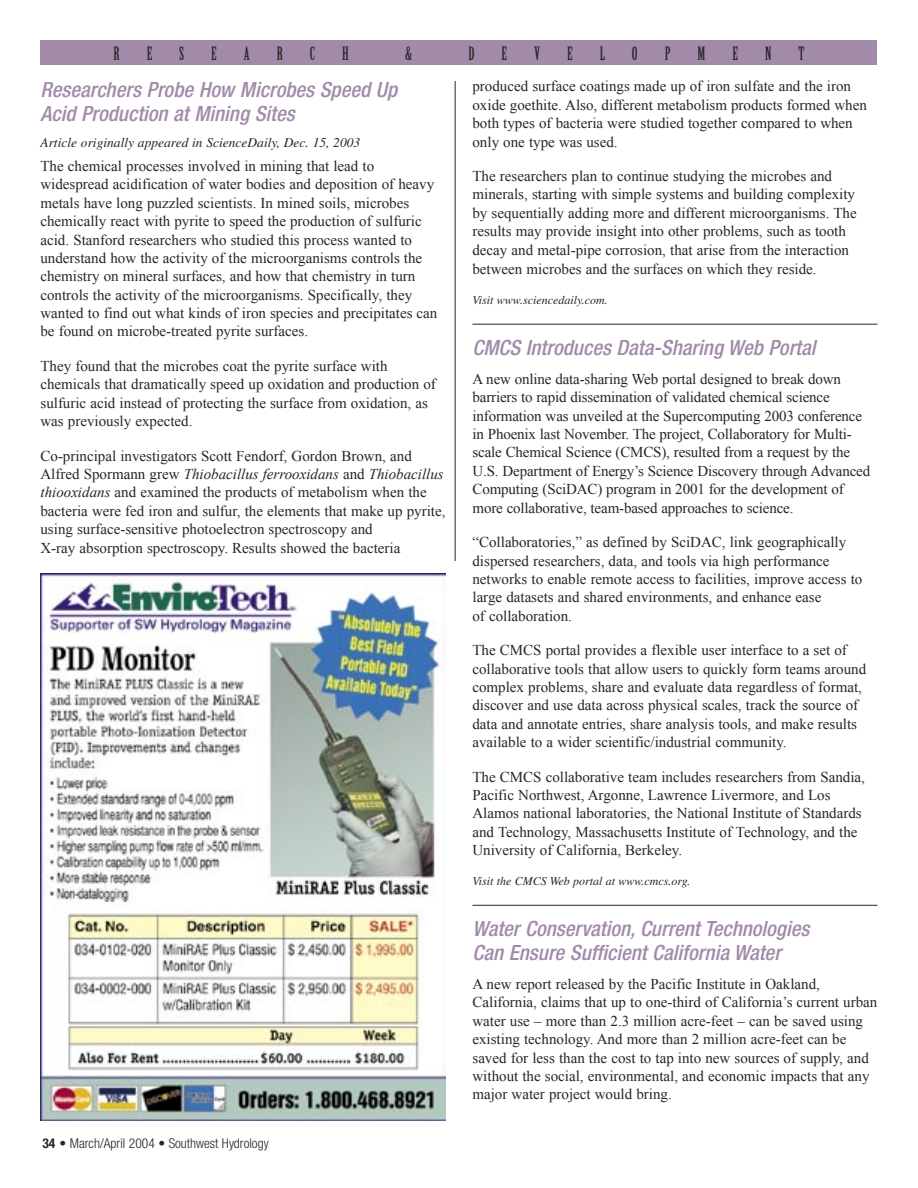
<style>
.page{position:relative;width:918px;height:1188px;background:#fff}
.page>*{position:absolute;margin:0;border:0;box-sizing:border-box;transform-origin:0 0}
.Headings{font:italic 500 condensed 21px/24px "Helvetica Neue LT";color:#a18ba9}
.t1{font:18px "Birch";color:#272525}
.Body{font:15px/18.3px "Times New Roman";color:#272525}
.Tag_line{font:italic 13.5px "Times";color:#272525}
.t2{font:300 condensed 13.5px "Helvetica Neue LT";color:#272525}
.Contact_line{font:italic 12px "Times";color:#272525}
.s1{font-style:italic}
.s2{font-weight:700}
</style>
<div class="page">
<hr style="left:472px;top:324px;width:405px;height:1px;background:#272525">
<hr style="left:472px;top:905px;width:405px;height:1px;background:#272525">
<div style="left:40px;top:41px;width:838px;height:24px;background:#a18ba9"></div>
<img style="left:40px;top:574px;width:406px;height:546px">
<hr style="left:455px;top:81px;width:1px;height:480px;background:#272525">
<p class="t1" style="left:114px;top:44px;width:8px">R</p>
<p class="t1" style="left:147px;top:44px;width:7px">E</p>
<p class="t1" style="left:179px;top:44px;width:7px">S</p>
<p class="t1" style="left:211px;top:44px;width:7px">E</p>
<p class="t1" style="left:244px;top:44px;width:7px">A</p>
<p class="t1" style="left:277px;top:44px;width:8px">R</p>
<p class="t1" style="left:310px;top:44px;width:7px">C</p>
<p class="t1" style="left:342px;top:44px;width:8px">H</p>
<p class="t1" style="left:405px;top:44px;width:8px">&amp;</p>
<p class="t1" style="left:468px;top:44px;width:8px">D</p>
<p class="t1" style="left:502px;top:44px;width:7px">E</p>
<p class="t1" style="left:534px;top:44px;width:8px">V</p>
<p class="t1" style="left:567px;top:44px;width:7px">E</p>
<p class="t1" style="left:600px;top:44px;width:7px">L</p>
<p class="t1" style="left:632px;top:44px;width:7px">O</p>
<p class="t1" style="left:665px;top:44px;width:7px">P</p>
<p class="t1" style="left:698px;top:44px;width:9px">M</p>
<p class="t1" style="left:733px;top:44px;width:7px">E</p>
<p class="t1" style="left:765px;top:44px;width:8px">N</p>
<p class="t1" style="left:798px;top:44px;width:7px">T</p>
<p class="Headings" style="left:40px;top:78px;width:358px">Researchers Probe How Microbes Speed Up<br>Acid Production at Mining Sites</p>
<p class="Tag_line" style="left:40px;top:135px;width:321px">Article originally appeared in ScienceDaily, Dec. 15, 2003</p>
<p class="Body" style="left:40px;top:157px;width:398px">The chemical processes involved in mining that lead to widespread acidification of water bodies and deposition of heavy metals have long puzzled scientists. In mined soils, microbes chemically react with pyrite to speed the production of sulfuric acid. Stanford researchers who studied this process wanted to understand how the activity of the microorganisms controls the chemistry on mineral surfaces, and how that chemistry in turn controls the activity of the microorganisms. Specifically, they wanted to find out what kinds of iron species and precipitates can be found on microbe-treated pyrite surfaces.</p>
<p class="Body" style="left:40px;top:357px;width:397px">They found that the microbes coat the pyrite surface with chemicals that dramatically speed up oxidation and production of sulfuric acid instead of protecting the surface from oxidation, as was previously expected.</p>
<p class="Body" style="left:40px;top:446px;width:406px">Co-principal investigators Scott Fendorf, Gordon Brown, and Alfred Spormann grew <span class="s1">Thiobacillus ferrooxidans</span> and <span class="s1">Thiobacillus thiooxidans</span> and examined the products of metabolism when the bacteria were fed iron and sulfur, the elements that make up pyrite, using surface-sensitive photoelectron spectroscopy and<br>X-ray absorption spectroscopy. Results showed the bacteria</p>
<p class="t2" style="left:42px;top:1135px;width:228px"><span class="s2">34</span> • March/April 2004 • Southwest Hydrology</p>
<p class="Body" style="left:472px;top:77px;width:396px">produced surface coatings made up of iron sulfate and the iron oxide goethite. Also, different metabolism products formed when both types of bacteria were studied together compared to when only one type was used.</p>
<p class="Body" style="left:472px;top:167px;width:386px">The researchers plan to continue studying the microbes and minerals, starting with simple systems and building complexity by sequentially adding more and different microorganisms. The results may provide insight into other problems, such as tooth decay and metal-pipe corrosion, that arise from the interaction between microbes and the surfaces on which they reside.</p>
<p class="Contact_line" style="left:472px;top:293px;width:137px">Visit www.sciencedaily.com.</p>
<p class="Headings" style="left:472px;top:335px;width:345px">CMCS Introduces Data-Sharing Web Portal</p>
<p class="Body" style="left:472px;top:370px;width:399px">A new online data-sharing Web portal designed to break down barriers to rapid dissemination of validated chemical science information was unveiled at the Supercomputing 2003 conference in Phoenix last November. The project, Collaboratory for Multi&shy;scale Chemical Science (CMCS), resulted from a request by the U.S. Department of Energy’s Science Discovery through Advanced Computing (SciDAC) program in 2001 for the development of more collaborative, team-based approaches to science.</p>
<p class="Body" style="left:472px;top:533px;width:391px">“Collaboratories,” as defined by SciDAC, link geographically dispersed researchers, data, and tools via high performance networks to enable remote access to facilities, improve access to large datasets and shared environments, and enhance ease<br>of collaboration.</p>
<p class="Body" style="left:472px;top:641px;width:395px">The CMCS portal provides a flexible user interface to a set of collaborative tools that allow users to quickly form teams around complex problems, share and evaluate data regardless of format, discover and use data across physical scales, track the source of data and annotate entries, share analysis tools, and make results available to a wider scientific/industrial community.</p>
<p class="Body" style="left:472px;top:767px;width:394px">The CMCS collaborative team includes researchers from Sandia, Pacific Northwest, Argonne, Lawrence Livermore, and Los Alamos national laboratories, the National Institute of Standards and Technology, Massachusetts Institute of Technology, and the University of California, Berkeley.</p>
<p class="Contact_line" style="left:472px;top:874px;width:220px">Visit the CMCS Web portal at www.cmcs.org.</p>
<p class="Headings" style="left:472px;top:916px;width:338px">Water Conservation, Current Technologies<br>Can Ensure Sufficient California Water</p>
<p class="Body" style="left:472px;top:975px;width:406px">A new report released by the Pacific Institute in Oakland, California, claims that up to one-third of California’s current urban water use – more than 2.3 million acre-feet – can be saved using existing technology. And more than 2 million acre-feet can be saved for less than the cost to tap into new sources of supply, and without the social, environmental, and economic impacts that any major water project would bring.</p>
</div>
